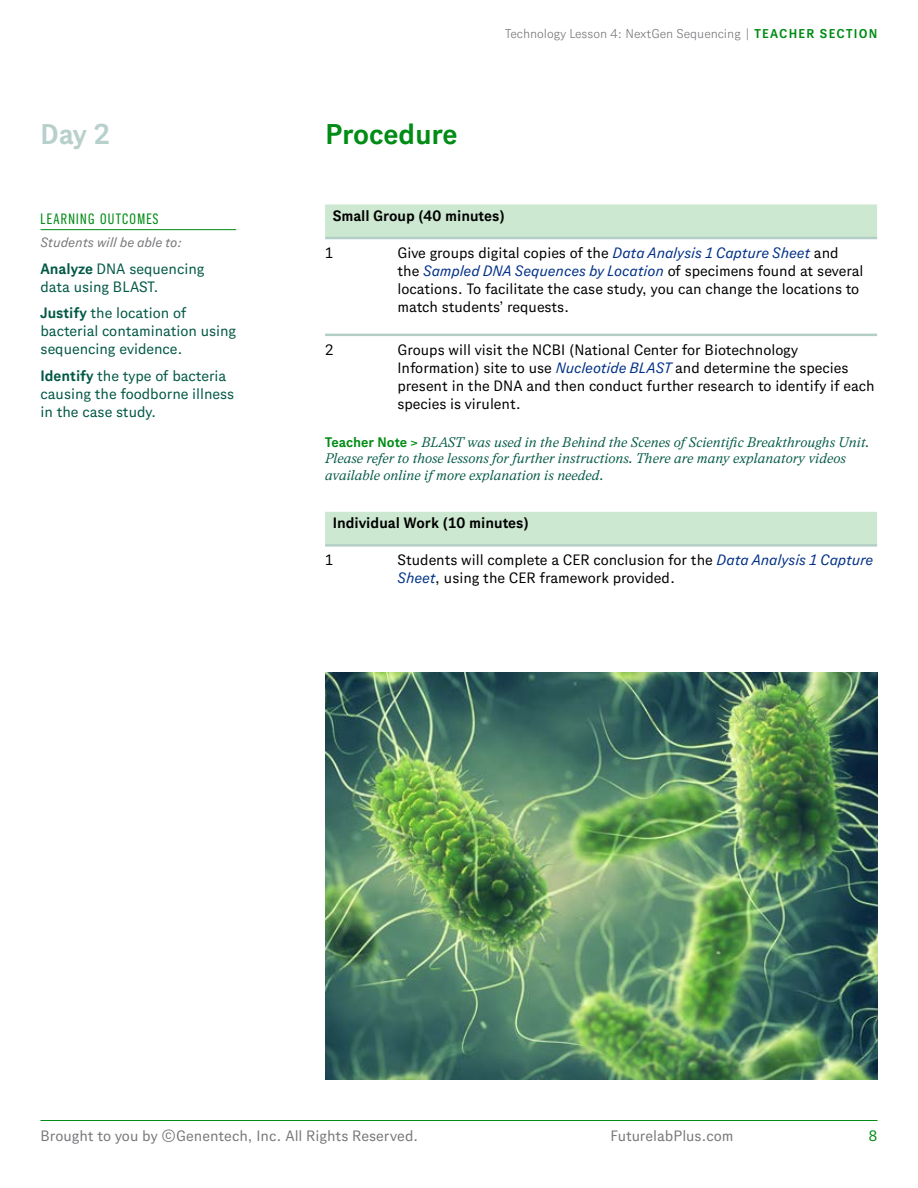
<style>
.page{position:relative;width:918px;height:1188px;background:#fff}
.page>*{position:absolute;margin:0;border:0;box-sizing:border-box;transform-origin:0 0}
.LP__H2__bold_title_l{font:700 28.5px "Gene Sans";color:#008c15}
.LP__H2__bold_title_l-2{font:700 28.5px "Gene Sans";color:#b8d0cb}
.LP__T3_B___proced_st{font:15px/18px "Gene Sans";color:#000}
.LP__H5__objectvs{font:15px/18px "Gene Sans";color:#005844}
.t1{font:15px "Gene Sans";color:#77787b}
.LP__T3_A___proced__g{font:700 15px "Gene Sans";color:#000}
.LP__H1_A__cond_title{font:15px "Gene Condensed";letter-spacing:.09em;color:#008c15}
.t2{font:15px "Gene Sans";color:#008c15}
.LP__T3_D___teacher_p{font:italic 13.8px/16.5px "Gene Serif";letter-spacing:.005em;color:#005844}
.LP__N1__info_supplem{font:italic 13.5px "Gene Sans";color:#77787b}
.t3{font:300 12.75px "Gene Sans";color:#77787b}
.s1{font-weight:700}
.s2{font-weight:700;color:#008c15}
.s3{font-style:italic;color:#003087}
.s4{font-family:"Gene Sans";font-weight:700;font-style:normal;color:#008c15}
</style>
<div class="page">
<hr style="left:40px;top:1120px;width:838px;height:1px;background:#008c15">
<div style="left:325px;top:204px;width:552px;height:33px;background:#cce8d0"></div>
<hr style="left:325px;top:237px;width:552px;height:2px;background:#b3cdc7">
<hr style="left:325px;top:334px;width:552px;height:2px;background:#b3cdc7">
<div style="left:325px;top:512px;width:552px;height:33px;background:#cce8d0"></div>
<hr style="left:325px;top:544px;width:552px;height:3px;background:#b3cdc7">
<hr style="left:40px;top:229px;width:196px;height:1px;background:#008c15">
<img style="left:325px;top:672px;width:553px;height:408px">
<p class="LP__H2__bold_title_l-2" style="left:40px;top:118px;width:71px">Day 2</p>
<p class="LP__H1_A__cond_title" style="left:40px;top:210px;width:120px">LEARNING OUTCOMES</p>
<p class="LP__N1__info_supplem" style="left:40px;top:234px;width:143px">Students will be able to:</p>
<p class="LP__H5__objectvs" style="left:40px;top:259px;width:165px"><span class="s1">Analyze</span> DNA sequencing data using BLAST.</p>
<p class="LP__H5__objectvs" style="left:40px;top:304px;width:197px"><span class="s1">Justify</span> the location of bacterial contamination using sequencing evidence.</p>
<p class="LP__H5__objectvs" style="left:40px;top:366px;width:195px"><span class="s1">Identify</span> the type of bacteria causing the foodborne illness in the case study.</p>
<p class="LP__H2__bold_title_l" style="left:326px;top:118px;width:134px">Procedure</p>
<p class="t3" style="left:505px;top:26px;width:374px">Technology Lesson 4: NextGen Sequencing | <span class="s2">TEACHER SECTION</span></p>
<p class="LP__T3_A___proced__g" style="left:333px;top:207px;width:174px">Small Group (40 minutes)</p>
<p class="LP__T3_B___proced_st" style="left:325px;top:244px;width:9px">1</p>
<p class="LP__T3_B___proced_st" style="left:397px;top:244px;width:467px">Give groups digital copies of the <span class="s3">Data Analysis 1 Capture Sheet</span> and the <span class="s3">Sampled DNA Sequences by Location</span> of specimens found at several locations. To facilitate the case study, you can change the locations to match students’ requests.</p>
<p class="LP__T3_B___proced_st" style="left:325px;top:340px;width:10px">2</p>
<p class="LP__T3_B___proced_st" style="left:397px;top:340px;width:479px">Groups will visit the NCBI (National Center for Biotechnology Information) site to use <span class="s3">Nucleotide BLAST</span> and determine the species present in the DNA and then conduct further research to identify if each species is virulent.</p>
<p class="LP__T3_D___teacher_p" style="left:325px;top:433px;width:546px"><span class="s4">Teacher Note &gt;</span> BLAST was used in the Behind the Scenes of Scientific Breakthroughs Unit.<br>Please refer to those lessons for further instructions. There are many explanatory videos available online if more explanation is needed.</p>
<p class="LP__T3_A___proced__g" style="left:333px;top:514px;width:198px">Individual Work (10 minutes)</p>
<p class="LP__T3_B___proced_st" style="left:325px;top:551px;width:9px">1</p>
<p class="LP__T3_B___proced_st" style="left:397px;top:551px;width:477px">Students will complete a CER conclusion for the <span class="s3">Data Analysis 1 Capture<br>Sheet</span>, using the CER framework provided.</p>
<p class="t1" style="left:40px;top:1127px;width:379px">Brought to you by ©Genentech, Inc. All Rights Reserved.</p>
<p class="t1" style="left:610px;top:1127px;width:125px">FuturelabPlus.com</p>
<p class="t2" style="left:868px;top:1127px;width:11px">8</p>
</div>
